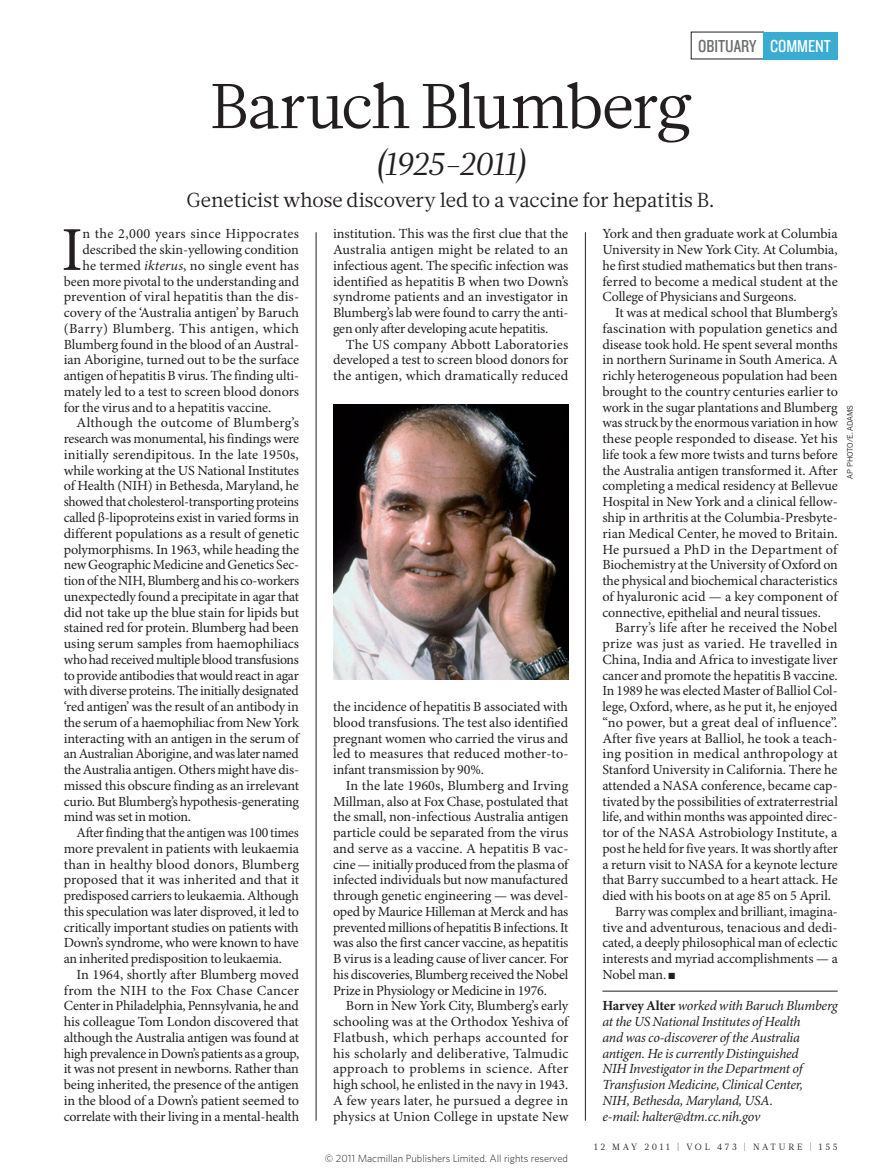
<style>
.page{position:relative;width:893px;height:1174px;background:#fff}
.page>*{position:absolute;margin:0;border:0;box-sizing:border-box;transform-origin:0 0}
.HEAD_42{font:63px "Glosa Math";letter-spacing:-.03em;color:#231f20}
.BODY_DROP_CAP{font:62.4px "Minion Pro";color:#231f20}
.OBIT_DATES{font:italic 31.5px "Glosa Math";letter-spacing:-.035em;color:#231f20}
.OBIT_INTRO{font:20.25px "Glosa Math";letter-spacing:-.01em;color:#231f20}
.t1{font:18px "Knockout 29 Junior Ltweight";color:#6c6d70}
.t2{font:18px "Knockout 29 Junior Ltweight";color:#fff}
.BODY_INDENT{font:13.95px/15.8px "Minion Pro";letter-spacing:-.01em;color:#231f20;text-align:justify}
.BODY_DROP_CAP-2{font:13.95px "Minion Pro";letter-spacing:-.005em;color:#231f20}
.AUTHOR_DETAILS{font:italic 13.95px/15.8px "Minion Pro";letter-spacing:-.02em;color:#231f20}
.BODY_DROP_CAP-3{font:13.95px "Minion Pro";letter-spacing:.025em;color:#231f20}
.t3{font:300 10.5px "Whitney";color:#231f20}
.t4{font:9px "Glosa Math";letter-spacing:.3em;color:#231f20}
.PIC_CREDIT{font:7.5px "News Gothic MTOT";color:#231f20}
.s1{font-style:italic}
.s2{font-weight:700;font-style:normal}
</style>
<div class="page">
<hr style="left:602px;top:990px;width:236px;height:1px;background:#231f20">
<img style="left:333px;top:405px;width:235px;height:274px">
<div style="left:763px;top:32px;width:75px;height:27px;background:#38acd2"></div>
<hr style="left:585px;top:232px;width:1px;height:888px;background:#231f20">
<hr style="left:316px;top:232px;width:1px;height:888px;background:#231f20">
<p class="t1" style="left:698px;top:34px;width:60px">OBITUARY</p>
<p class="t2" style="left:770px;top:34px;width:62px">COMMENT</p>
<p class="HEAD_42" style="left:210px;top:65px;width:483px">Baruch Blumberg</p>
<p class="OBIT_DATES" style="left:375px;top:144px;width:154px">(1925-2011)</p>
<p class="OBIT_INTRO" style="left:187px;top:186px;width:530px">Geneticist whose discovery led to a vaccine for hepatitis B.</p>
<p class="BODY_DROP_CAP" style="left:61px;top:213px;width:23px">I</p>
<p class="BODY_DROP_CAP-3" style="left:82px;top:225px;width:218px">n the 2,000 years since Hippocrates</p>
<p class="BODY_DROP_CAP-2" style="left:82px;top:241px;width:218px">described the skin-yellowing condition</p>
<p class="BODY_DROP_CAP-2" style="left:82px;top:257px;width:218px">he termed <span class="s1">ikterus</span>, no single event has</p>
<p class="BODY_DROP_CAP-2" style="left:64px;top:273px;width:237px">been more pivotal to the understanding and</p>
<p class="BODY_DROP_CAP-2" style="left:64px;top:288px;width:237px">prevention of viral hepatitis than the dis-</p>
<p class="BODY_DROP_CAP-2" style="left:64px;top:304px;width:237px">covery of the ‘Australia antigen’ by Baruch</p>
<p class="BODY_DROP_CAP-3" style="left:64px;top:320px;width:237px">(Barry) Blumberg. This antigen, which</p>
<p class="BODY_DROP_CAP-2" style="left:64px;top:336px;width:237px">Blumberg found in the blood of an Austral-</p>
<p class="BODY_DROP_CAP-2" style="left:64px;top:351px;width:237px">ian Aborigine, turned out to be the surface</p>
<p class="BODY_DROP_CAP-2" style="left:64px;top:367px;width:237px">antigen of hepatitis B virus. The finding ulti-</p>
<p class="BODY_DROP_CAP-2" style="left:64px;top:383px;width:237px">mately led to a test to screen blood donors</p>
<p class="BODY_DROP_CAP-2" style="left:64px;top:399px;width:209px">for the virus and to a hepatitis vaccine.</p>
<p class="BODY_INDENT" style="left:64px;top:416px;width:237px;text-indent:13px">Although the outcome of Blumberg’s research was monumental, his findings were initially serendipitous. In the late 1950s, while working at the US National Institutes of Health (NIH) in Bethesda, Maryland, he showed that cholesterol-transporting proteins called β-lipoproteins exist in varied forms in different populations as a result of genetic polymorphisms. In 1963, while heading the new Geographic Medicine and Genetics Sec&shy;tion of the NIH, Blumberg and his co-workers unexpectedly found a precipitate in agar that did not take up the blue stain for lipids but stained red for protein. Blumberg had been using serum samples from haemophiliacs who had received multiple blood transfusions to provide antibodies that would react in agar with diverse proteins. The initially designated ‘red antigen’ was the result of an antibody in the serum of a haemophiliac from New York interacting with an antigen in the serum of an Australian Aborigine, and was later named the Australia antigen. Others might have dis&shy;missed this obscure finding as an irrelevant curio. But Blumberg’s hypothesis-generating mind was set in motion.</p>
<p class="BODY_INDENT" style="left:64px;top:825px;width:237px;text-indent:13px">After finding that the antigen was 100 times more prevalent in patients with leukaemia than in healthy blood donors, Blumberg proposed that it was inherited and that it predisposed carriers to leukaemia. Although this speculation was later disproved, it led to critically important studies on patients with Down’s syndrome, who were known to have an inherited predisposition to leukaemia.</p>
<p class="BODY_INDENT" style="left:64px;top:967px;width:237px;text-indent:13px">In 1964, shortly after Blumberg moved from the NIH to the Fox Chase Cancer Center in Philadelphia, Pennsylvania, he and his colleague Tom London discovered that although the Australia antigen was found at high prevalence in Down’s patients as a group, it was not present in newborns. Rather than being inherited, the presence of the antigen in the blood of a Down’s patient seemed to correlate with their living in a mental-health</p>
<p class="BODY_INDENT" style="left:333px;top:227px;width:237px">institution. This was the first clue that the Australia antigen might be related to an infectious agent. The specific infection was identified as hepatitis B when two Down’s syndrome patients and an investigator in Blumberg’s lab were found to carry the anti&shy;gen only after developing acute hepatitis.</p>
<p class="BODY_INDENT" style="left:333px;top:337px;width:237px;text-indent:13px">The US company Abbott Laboratories developed a test to screen blood donors for the antigen, which dramatically reduced</p>
<p class="BODY_INDENT" style="left:333px;top:699px;width:237px">the incidence of hepatitis B associated with blood transfusions. The test also identified pregnant women who carried the virus and led to measures that reduced mother-to&shy;infant transmission by 90%.</p>
<p class="BODY_INDENT" style="left:333px;top:778px;width:237px;text-indent:13px">In the late 1960s, Blumberg and Irving Millman, also at Fox Chase, postulated that the small, non-infectious Australia antigen particle could be separated from the virus and serve as a vaccine. A hepatitis B vac&shy;cine — initially produced from the plasma of infected individuals but now manufactured through genetic engineering — was devel&shy;oped by Maurice Hilleman at Merck and has prevented millions of hepatitis B infections. It was also the first cancer vaccine, as hepatitis B virus is a leading cause of liver cancer. For his discoveries, Blumberg received the Nobel Prize in Physiology or Medicine in 1976.</p>
<p class="BODY_INDENT" style="left:333px;top:998px;width:237px;text-indent:13px">Born in New York City, Blumberg’s early schooling was at the Orthodox Yeshiva of Flatbush, which perhaps accounted for his scholarly and deliberative, Talmudic approach to problems in science. After high school, he enlisted in the navy in 1943.<br>A few years later, he pursued a degree in physics at Union College in upstate New</p>
<p class="t3" style="left:325px;top:1151px;width:245px">© 2011 Macmillan Publishers Limited. All rights reserved</p>
<p class="BODY_INDENT" style="left:602px;top:227px;width:237px">York and then graduate work at Columbia University in New York City. At Columbia, he first studied mathematics but then trans&shy;ferred to become a medical student at the College of Physicians and Surgeons.</p>
<p class="BODY_INDENT" style="left:602px;top:305px;width:237px;text-indent:13px">It was at medical school that Blumberg’s fascination with population genetics and disease took hold. He spent several months in northern Suriname in South America. A richly heterogeneous population had been brought to the country centuries earlier to work in the sugar plantations and Blumberg was struck by the enormous variation in how these people responded to disease. Yet his life took a few more twists and turns before the Australia antigen transformed it. After completing a medical residency at Bellevue Hospital in New York and a clinical fellow&shy;ship in arthritis at the Columbia-Presbyte&shy;rian Medical Center, he moved to Britain.<br>He pursued a PhD in the Department of Biochemistry at the University of Oxford on the physical and biochemical characteristics of hyaluronic acid — a key component of connective, epithelial and neural tissues.</p>
<p class="BODY_INDENT" style="left:602px;top:620px;width:237px;text-indent:13px">Barry’s life after he received the Nobel prize was just as varied. He travelled in China, India and Africa to investigate liver cancer and promote the hepatitis B vaccine.<br>In 1989 he was elected Master of Balliol Col&shy;lege, Oxford, where, as he put it, he enjoyed “no power, but a great deal of influence”.<br>After five years at Balliol, he took a teach&shy;ing position in medical anthropology at Stanford University in California. There he attended a NASA conference, became cap&shy;tivated by the possibilities of extraterrestrial life, and within months was appointed direc&shy;tor of the NASA Astrobiology Institute, a post he held for five years. It was shortly after a return visit to NASA for a keynote lecture that Barry succumbed to a heart attack. He died with his boots on at age 85 on 5 April.</p>
<p class="BODY_INDENT" style="left:602px;top:904px;width:237px;text-indent:13px">Barry was complex and brilliant, imagina&shy;tive and adventurous, tenacious and dedi&shy;cated, a deeply philosophical man of eclectic interests and myriad accomplishments — a Nobel man. ■</p>
<p class="AUTHOR_DETAILS" style="left:602px;top:998px;width:237px"><span class="s2">Harvey Alter</span> worked with Baruch Blumberg at the US National Institutes of Health<br>and was co-discoverer of the Australia antigen. He is currently Distinguished<br>NIH Investigator in the Department of Transfusion Medicine, Clinical Center,<br>NIH, Bethesda, Maryland, USA.<br>e-mail: halter@dtm.cc.nih.gov</p>
<p class="t4" style="left:594px;top:1141px;width:245px">12 MAY 2011 | VOL 473 | NATURE | 155</p>
<p class="PIC_CREDIT" style="left:846px;top:479px;width:75px;rotate:-90deg">AP PHOTO/E. ADAMS</p>
</div>
